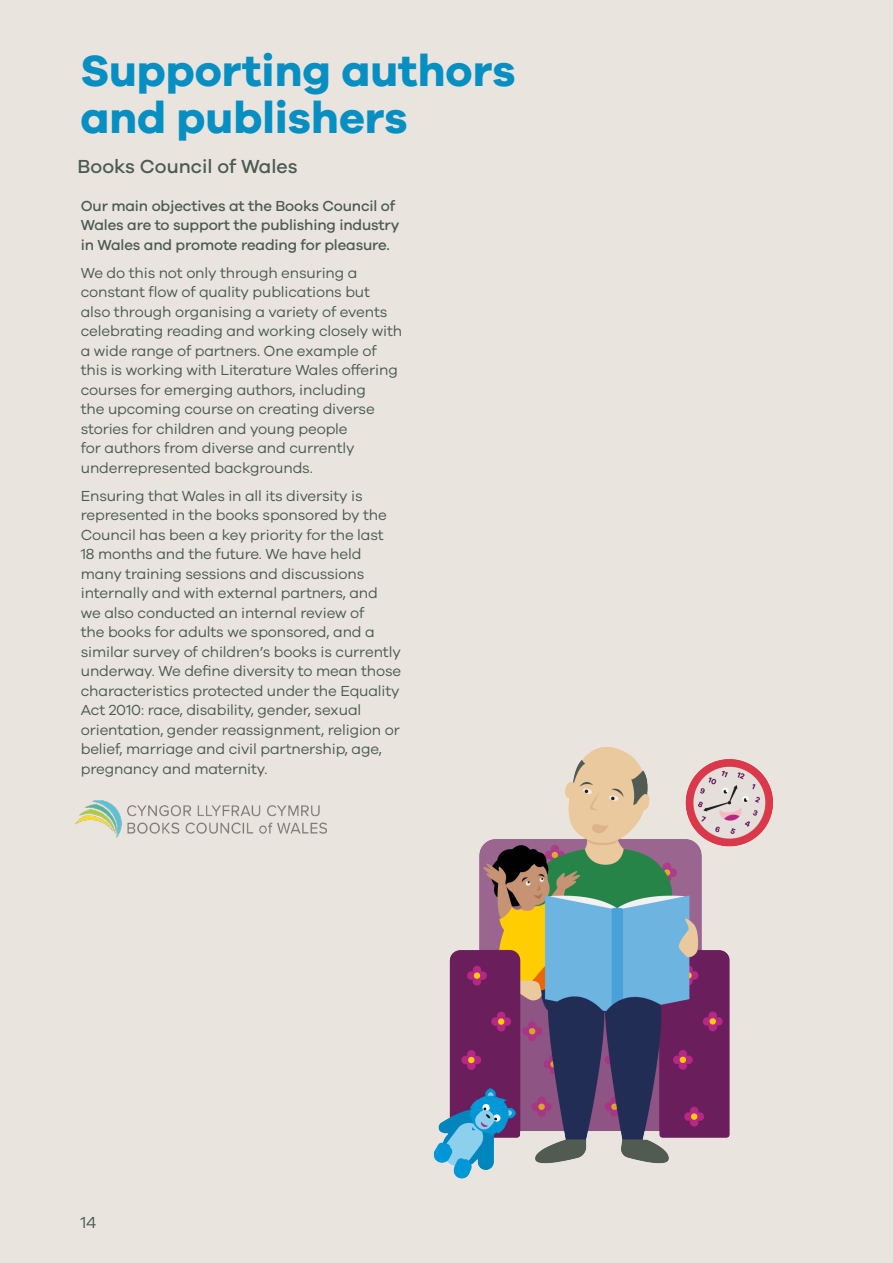
<style>
.page{position:relative;width:893px;height:1263px;background:#e9e5de}
.page>*{position:absolute;margin:0;border:0;box-sizing:border-box;transform-origin:0 0}
.Main_head{font:700 45px/46.5px "Galano Grotesque";color:#058fc3}
.B_head{font:500 19.5px "Galano Grotesque";color:#4b5a52}
.Body_Text_White{font:16.5px "Galano Grotesque";color:#4b5a52}
.Body_Text_White-2{font:15px/19.5px "Galano Grotesque";letter-spacing:-.01em;color:#4b5a52}
.Body_Text_White-3{font:500 15px/19.5px "Galano Grotesque";letter-spacing:-.01em;color:#4b5a52}
</style>
<div class="page">
<img style="left:75px;top:800px;width:252px;height:37px">
<img style="left:433px;top:747px;width:340px;height:432px">
<p class="Main_head" style="left:80px;top:46px;width:437px">Supporting authors and publishers</p>
<p class="B_head" style="left:78px;top:154px;width:222px">Books Council of Wales</p>
<p class="Body_Text_White-3" style="left:81px;top:195px;width:320px">Our main objectives at the Books Council of<br>Wales are to support the publishing industry in Wales and promote reading for pleasure.</p>
<p class="Body_Text_White-2" style="left:81px;top:262px;width:323px">We do this not only through ensuring a constant flow of quality publications but also through organising a variety of events celebrating reading and working closely with a wide range of partners. One example of this is working with Literature Wales offering courses for emerging authors, including<br>the upcoming course on creating diverse stories for children and young people<br>for authors from diverse and currently underrepresented backgrounds.</p>
<p class="Body_Text_White-2" style="left:81px;top:485px;width:322px">Ensuring that Wales in all its diversity is represented in the books sponsored by the Council has been a key priority for the last 18 months and the future. We have held many training sessions and discussions internally and with external partners, and we also conducted an internal review of<br>the books for adults we sponsored, and a similar survey of children’s books is currently underway. We define diversity to mean those characteristics protected under the Equality Act 2010: race, disability, gender, sexual orientation, gender reassignment, religion or belief, marriage and civil partnership, age, pregnancy and maternity.</p>
<p class="Body_Text_White" style="left:80px;top:1213px;width:18px">14</p>
</div>
